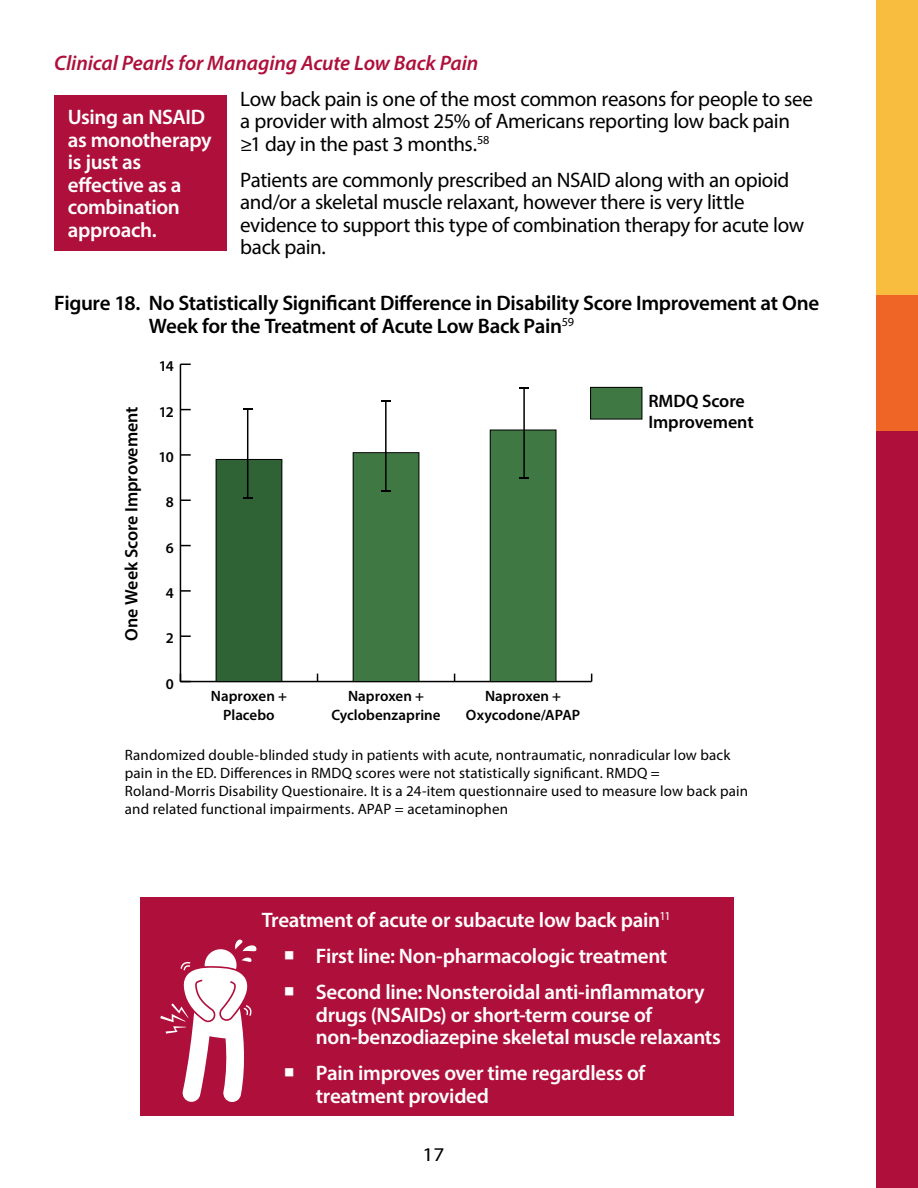
<style>
.page{position:relative;width:918px;height:1188px;background:#fff}
.page>*{position:absolute;margin:0;border:0;box-sizing:border-box;transform-origin:0 0}
.t1{font:600 21px/22.5px "Myriad Pro";letter-spacing:-.015em;color:#fff}
.t2{font:21px/22.5px "Myriad Pro";letter-spacing:-.02em;color:#000}
.t3{font:600 21px/22.5px "Myriad Pro";letter-spacing:-.02em;color:#000}
.t4{font:italic 600 21px "Myriad Pro";letter-spacing:-.005em;color:#af103b}
.t5{font:19.5px "Myriad Pro";color:#000;scale:1.1 1}
.t6{font:600 18px/21.6px "Myriad Pro";letter-spacing:-.005em;color:#000}
.t7{font:15px/18px "Myriad Pro";letter-spacing:.01em;color:#000}
.t8{font:600 15px/19.5px "Myriad Pro";color:#000;text-align:center}
</style>
<div class="page">
<div style="left:877px;top:1px;width:41px;height:1187px;background:#af103b"></div>
<div style="left:877px;top:288px;width:41px;height:143px;background:#ef6525"></div>
<div style="left:877px;top:0;width:41px;height:295px;background:#f8bd3f"></div>
<div style="left:140px;top:898px;width:594px;height:218px;background:#af103b"></div>
<svg style="left:160px;top:939px;width:97px;height:163px"></svg>
<div style="left:54px;top:95px;width:173px;height:155px;background:#af103b"></div>
<hr style="left:180px;top:681px;width:412px;height:1px;background:#000">
<hr style="left:180px;top:364px;width:1px;height:318px;background:#000">
<svg style="left:181px;top:674px;width:10px;height:7px"></svg>
<svg style="left:181px;top:635px;width:10px;height:2px"></svg>
<svg style="left:181px;top:590px;width:10px;height:2px"></svg>
<svg style="left:181px;top:454px;width:10px;height:2px"></svg>
<div style="left:591px;top:387px;width:51px;height:32px;background:#407843"></div>
<div style="left:590px;top:387px;width:52px;height:32px;border:1px solid #000"></div>
<div style="left:216px;top:459px;width:66px;height:223px;background:#2f6235"></div>
<div style="left:216px;top:459px;width:66px;height:223px;border:1px solid #000"></div>
<div style="left:353px;top:453px;width:66px;height:229px;background:#407843"></div>
<div style="left:353px;top:452px;width:66px;height:230px;border:1px solid #000"></div>
<div style="left:490px;top:430px;width:66px;height:252px;background:#407843"></div>
<div style="left:490px;top:430px;width:66px;height:252px;border:1px solid #000"></div>
<hr style="left:247px;top:409px;width:1px;height:89px;background:#000">
<hr style="left:385px;top:401px;width:2px;height:90px;background:#000">
<svg style="left:381px;top:400px;width:10px;height:2px"></svg>
<svg style="left:381px;top:490px;width:10px;height:2px"></svg>
<hr style="left:523px;top:388px;width:2px;height:90px;background:#000">
<svg style="left:519px;top:387px;width:10px;height:2px"></svg>
<h3 class="t4" style="left:54px;top:49px;width:426px">Clinical Pearls for Managing Acute Low Back Pain</h3>
<p class="t1" style="left:68px;top:105px;width:145px">Using an NSAID as monotherapy is just as efective as a combination approach.</p>
<p class="t2" style="left:240px;top:87px;width:574px">Low back pain is one of the most common reasons for people to see a provider with almost 25% of Americans reporting low back pain ≥1 day in the past 3 months.<sup>58</sup></p>
<p class="t2" style="left:240px;top:168px;width:565px">Patients are commonly prescribed an NSAID along with an opioid and/or a skeletal muscle relaxant, however there is very little evidence to support this type of combination therapy for acute low back pain.</p>
<p class="t3" style="left:149px;top:292px;width:672px;text-indent:-94px">Figure 18. No Statistically Signifcant Diference in Disability Score Improvement at One<br>Week for the Treatment of Acute Low Back Pain<sup>59</sup></p>
<p class="t8" style="left:159px;top:356px;width:17px">14</p>
<p class="t8" style="left:159px;top:402px;width:17px">12</p>
<p class="t8" style="left:159px;top:447px;width:17px">10</p>
<p class="t8" style="left:166px;top:492px;width:10px">8</p>
<p class="t8" style="left:166px;top:538px;width:10px">6</p>
<p class="t8" style="left:166px;top:583px;width:10px">4</p>
<p class="t8" style="left:166px;top:628px;width:10px">2</p>
<p class="t8" style="left:166px;top:674px;width:10px">0</p>
<p class="t6" style="left:648px;top:389px;width:107px">RMDQ Score<br>Improvement</p>
<p class="t6" style="left:120px;top:641px;width:236px;rotate:-90deg">One Week Score Improvement</p>
<p class="t8" style="left:211px;top:686px;width:78px">Naproxen +<br>Placebo</p>
<p class="t8" style="left:348px;top:686px;width:78px">Naproxen +</p>
<p class="t8" style="left:485px;top:686px;width:78px">Naproxen +</p>
<p class="t8" style="left:332px;top:705px;width:111px">Cyclobenzaprine</p>
<p class="t8" style="left:466px;top:705px;width:116px">Oxycodone/APAP</p>
<p class="t7" style="left:125px;top:746px;width:625px">Randomized double-blinded study in patients with acute, nontraumatic, nonradicular low back pain in the ED. Di˜erences in RMDQ scores were not statistically signiÿcant. RMDQ = Roland-Morris Disability Questionaire. It is a 24-item questionnaire used to measure low back pain and related functional impairments. APAP = acetaminophen</p>
<p class="t1" style="left:262px;top:908px;width:410px">Treatment of acute or subacute low back pain<sup>11</sup></p>
<p class="t1" style="left:283px;top:944px;width:385px">○ First line: Non-pharmacologic treatment</p>
<p class="t1" style="left:316px;top:980px;width:406px;text-indent:-32px">○ Second line: Nonsteroidal anti-infammatory drugs (NSAIDs) or short-term course of non-benzodiazepine skeletal muscle relaxants</p>
<p class="t1" style="left:316px;top:1061px;width:331px;text-indent:-32px">○ Pain improves over time regardless of treatment provided</p>
<p class="t5" style="left:422px;top:1143px;width:22px">17</p>
</div>
